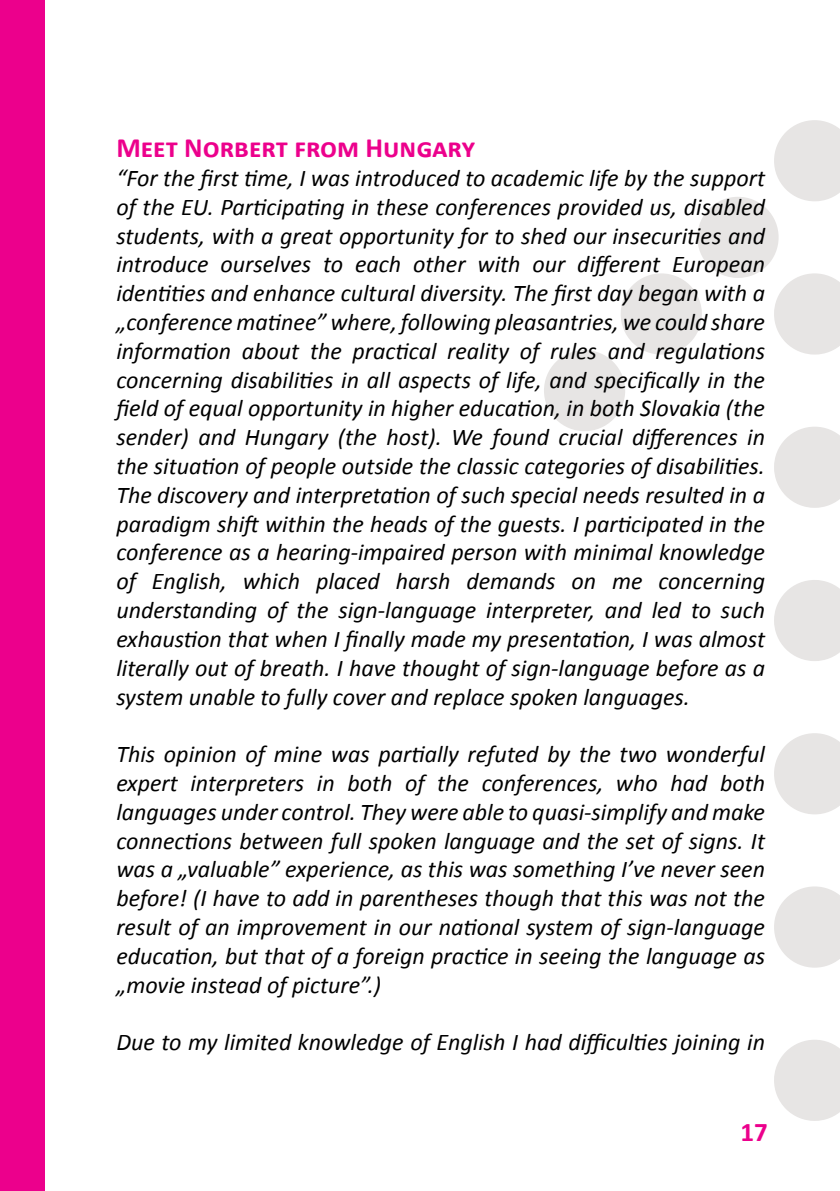
<style>
.page{position:relative;width:840px;height:1191px;background:#fff}
.page>*{position:absolute;margin:0;border:0;box-sizing:border-box;transform-origin:0 0}
.t1{font:700 28px "Calibri";color:#ec008c}
.t2{font:700 27px "Calibri";color:#ec008c}
.t3{font:italic 24px/28.8px "Calibri";color:#000;text-align:justify}
</style>
<div class="page">
<div style="left:0;top:0;width:45px;height:1191px;background:#ec008c"></div>
<svg style="left:774px;top:1040px;width:65px;height:81px"></svg>
<svg style="left:774px;top:886px;width:65px;height:81px"></svg>
<svg style="left:774px;top:733px;width:65px;height:81px"></svg>
<svg style="left:774px;top:580px;width:65px;height:81px"></svg>
<svg style="left:544px;top:120px;width:295px;height:388px"></svg>
<p class="t1" style="left:116px;top:130px;width:360px">Meet Norbert from Hungary</p>
<p class="t3" style="left:116px;top:163px;width:650px">“For the first time, I was introduced to academic life by the support of the EU. Participating in these conferences provided us, disabled students, with a great opportunity for to shed our insecurities and introduce ourselves to each other with our different European identities and enhance cultural diversity. The first day began with a „conference matinee” where, following pleasantries, we could share information about the practical reality of rules and regulations concerning disabilities in all aspects of life, and specifically in the field of equal opportunity in higher education, in both Slovakia (the sender) and Hungary (the host). We found crucial differences in the situation of people outside the classic categories of disabilities.<br>The discovery and interpretation of such special needs resulted in a paradigm shift within the heads of the guests. I participated in the conference as a hearing-impaired person with minimal knowledge of English, which placed harsh demands on me concerning understanding of the sign-language interpreter, and led to such exhaustion that when I finally made my presentation, I was almost literally out of breath. I have thought of sign-language before as a system unable to fully cover and replace spoken languages.</p>
<p class="t3" style="left:116px;top:739px;width:650px">This opinion of mine was partially refuted by the two wonderful expert interpreters in both of the conferences, who had both languages under control. They were able to quasi-simplify and make connections between full spoken language and the set of signs. It was a „valuable” experience, as this was something I’ve never seen before! (I have to add in parentheses though that this was not the result of an improvement in our national system of sign-language education, but that of a foreign practice in seeing the language as „movie instead of picture”.)</p>
<p class="t3" style="left:116px;top:1027px;width:649px">Due to my limited knowledge of English I had difficulties joining in</p>
<p class="t2" style="left:740px;top:1115px;width:29px">17</p>
</div>
